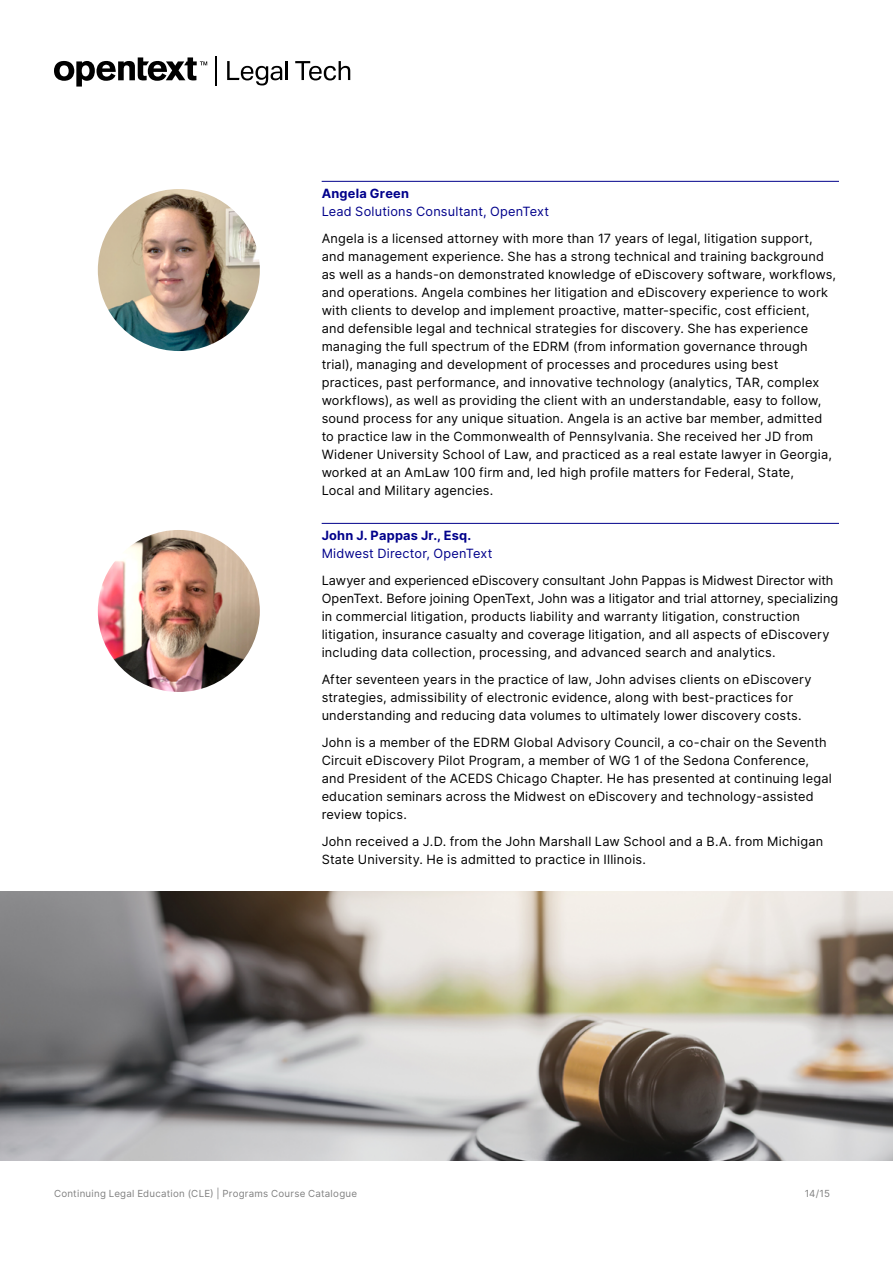
<style>
.page{position:relative;width:893px;height:1263px;background:#fff}
.page>*{position:absolute;margin:0;border:0;box-sizing:border-box;transform-origin:0 0}
.Body{font:12.75px/18px "Inter";letter-spacing:.015em;color:#000}
.H4_Rule_Above_Course{font:12.75px/18px "Inter";letter-spacing:.015em;color:#00008b}
.t1{font:9.75px "Inter";letter-spacing:.025em;color:#808080}
.s1{font-weight:700}
</style>
<div class="page">
<svg style="left:227px;top:61px;width:55px;height:24px"></svg>
<hr style="left:285px;top:61px;width:3px;height:19px;background:#000">
<svg style="left:295px;top:61px;width:55px;height:19px"></svg>
<svg style="left:54px;top:57px;width:153px;height:30px"></svg>
<hr style="left:215px;top:56px;width:1px;height:30px;background:#000">
<hr style="left:322px;top:181px;width:517px;height:1px;background:#00008b">
<hr style="left:322px;top:523px;width:517px;height:1px;background:#00008b">
<img style="left:98px;top:189px;width:162px;height:162px;border-radius:81px">
<img style="left:98px;top:530px;width:162px;height:162px;border-radius:81px">
<img style="left:0;top:891px;width:893px;height:270px">
<p class="H4_Rule_Above_Course" style="left:322px;top:184px;width:229px"><span class="s1">Angela Green<br></span>Lead Solutions Consultant, OpenText</p>
<p class="Body" style="left:322px;top:229px;width:516px">Angela is a licensed attorney with more than 17 years of legal, litigation support, and management experience. She has a strong technical and training background as well as a hands-on demonstrated knowledge of eDiscovery software, workflows, and operations. Angela combines her litigation and eDiscovery experience to work with clients to develop and implement proactive, matter-specific, cost efficient,<br>and defensible legal and technical strategies for discovery. She has experience managing the full spectrum of the EDRM (from information governance through trial), managing and development of processes and procedures using best practices, past performance, and innovative technology (analytics, TAR, complex workflows), as well as providing the client with an understandable, easy to follow, sound process for any unique situation. Angela is an active bar member, admitted to practice law in the Commonwealth of Pennsylvania. She received her JD from Widener University School of Law, and practiced as a real estate lawyer in Georgia, worked at an AmLaw 100 firm and, led high profile matters for Federal, State,<br>Local and Military agencies.</p>
<p class="H4_Rule_Above_Course" style="left:322px;top:526px;width:172px"><span class="s1">John J. Pappas Jr., Esq.<br></span>Midwest Director, OpenText</p>
<p class="Body" style="left:322px;top:571px;width:518px">Lawyer and experienced eDiscovery consultant John Pappas is Midwest Director with OpenText. Before joining OpenText, John was a litigator and trial attorney, specializing in commercial litigation, products liability and warranty litigation, construction litigation, insurance casualty and coverage litigation, and all aspects of eDiscovery including data collection, processing, and advanced search and analytics.</p>
<p class="Body" style="left:322px;top:670px;width:491px">After seventeen years in the practice of law, John advises clients on eDiscovery strategies, admissibility of electronic evidence, along with best-practices for understanding and reducing data volumes to ultimately lower discovery costs.</p>
<p class="Body" style="left:322px;top:733px;width:512px">John is a member of the EDRM Global Advisory Council, a co-chair on the Seventh Circuit eDiscovery Pilot Program, a member of WG 1 of the Sedona Conference, and President of the ACEDS Chicago Chapter. He has presented at continuing legal education seminars across the Midwest on eDiscovery and technology-assisted review topics.</p>
<p class="Body" style="left:322px;top:832px;width:503px">John received a J.D. from the John Marshall Law School and a B.A. from Michigan<br>State University. He is admitted to practice in Illinois.</p>
<p class="t1" style="left:54px;top:1186px;width:305px">Continuing Legal Education (CLE) | Programs Course Catalogue</p>
<p class="t1" style="left:805px;top:1186px;width:27px">14/15</p>
</div>
